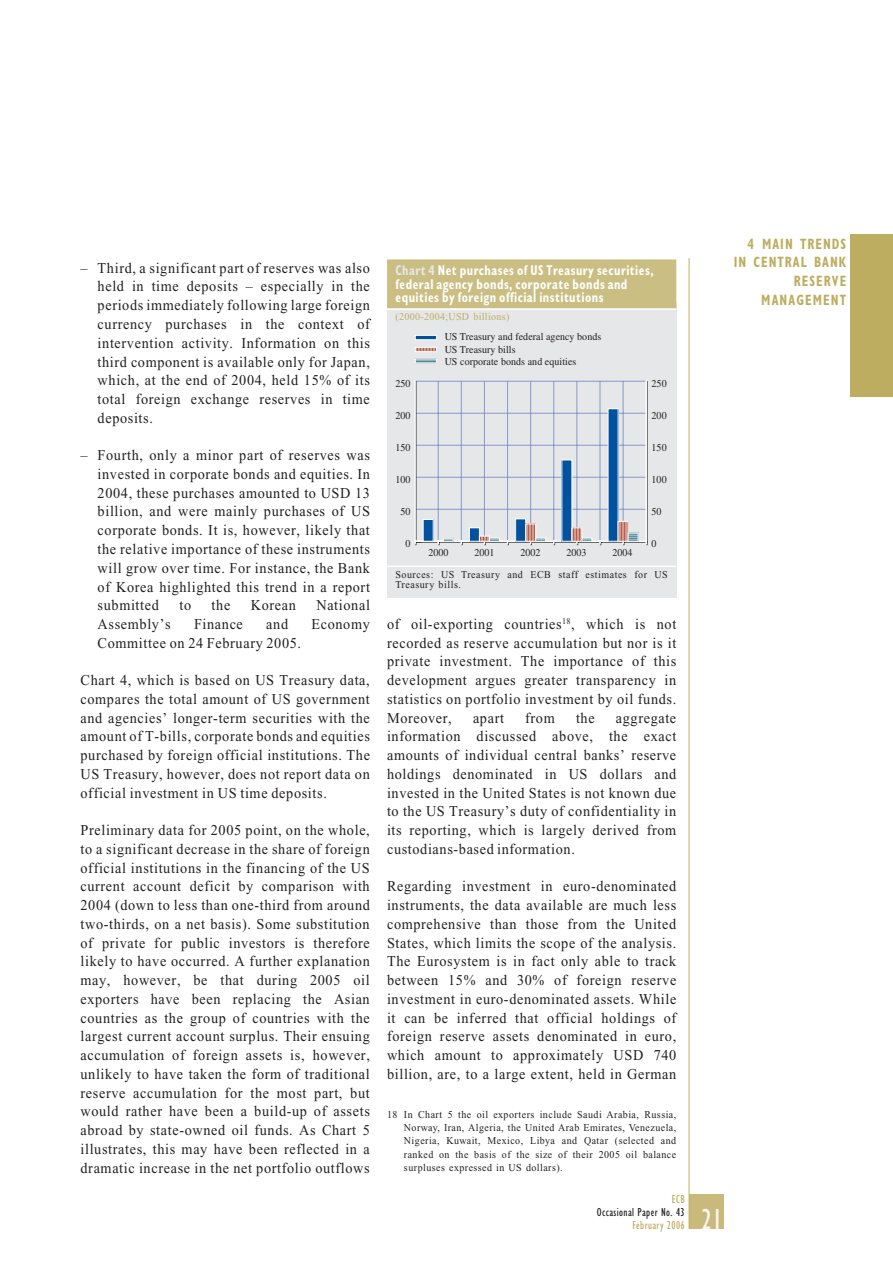
<style>
.page{position:relative;width:893px;height:1263px;background:#fff}
.page>*{position:absolute;margin:0;border:0;box-sizing:border-box;transform-origin:0 0}
.t1{font:condensed 30px "Gill Sans";color:#f9f7f1;scale:.95 1}
.t2{font:15px/18.8px "Times New Roman";letter-spacing:.045em;color:#231f20;text-align:justify;scale:.95 1}
.t3{font:700 condensed 15px/18.8px "Gill Sans";letter-spacing:.08em;color:#bdad61;text-align:right;scale:.85 1}
.t4{font:700 condensed 14.25px/13.5px "Gill Sans";letter-spacing:.04em;color:#fff;scale:.85 1}
.t5{font:condensed 12px "Gill Sans";letter-spacing:.035em;color:#231f20;scale:.95 1}
.t6{font:condensed 12px "Gill Sans";letter-spacing:.035em;color:#bdad61;scale:.95 1}
.t7{font:10.5px/13.5px "Times New Roman";letter-spacing:.05em;color:#231f20;scale:.95 1}
.t8{font:10.5px/12px "Times";letter-spacing:.005em;color:#231f20;scale:.95 1}
.t9{font:10.5px "Times New Roman";letter-spacing:.035em;color:#bdad61;scale:.95 1}
.s1{color:#e6e7e8}
</style>
<div class="page">
<div style="left:689px;top:1195px;width:34px;height:34px;background:#c9ba7c"></div>
<hr style="left:688px;top:258px;width:1px;height:971px;background:#bdad61">
<div style="left:850px;top:235px;width:42px;height:162px;background:#bdad61"></div>
<div style="left:387px;top:302px;width:289px;height:295px;background:#e6e7e8"></div>
<div style="left:387px;top:259px;width:289px;height:49px;background:#cbbe83"></div>
<hr style="left:387px;top:308px;width:289px;height:2px;background:#fff">
<hr style="left:387px;top:566px;width:289px;height:1px;background:#fff">
<hr style="left:461px;top:381px;width:1px;height:161px;background:#8898c9">
<hr style="left:507px;top:381px;width:1px;height:161px;background:#8898c9">
<hr style="left:553px;top:381px;width:1px;height:161px;background:#8898c9">
<hr style="left:599px;top:381px;width:1px;height:161px;background:#8898c9">
<hr style="left:438px;top:381px;width:1px;height:161px;background:#8898c9">
<hr style="left:484px;top:381px;width:1px;height:161px;background:#8898c9">
<hr style="left:530px;top:381px;width:1px;height:161px;background:#8898c9">
<hr style="left:576px;top:381px;width:1px;height:161px;background:#8898c9">
<hr style="left:623px;top:381px;width:1px;height:161px;background:#8898c9">
<hr style="left:415px;top:509px;width:231px;height:1px;background:#8898c9">
<hr style="left:415px;top:477px;width:231px;height:1px;background:#8898c9">
<hr style="left:415px;top:445px;width:231px;height:1px;background:#8898c9">
<hr style="left:415px;top:413px;width:231px;height:1px;background:#8898c9">
<hr style="left:415px;top:381px;width:231px;height:1px;background:#8898c9">
<hr style="left:415px;top:541px;width:231px;height:2px;background:#231f20">
<hr style="left:415px;top:541px;width:231px;height:1px;background:#fff">
<hr style="left:414px;top:381px;width:2px;height:160px;background:#fff">
<hr style="left:645px;top:381px;width:2px;height:160px;background:#fff">
<div style="left:423px;top:520px;width:10px;height:21px;background:#00529f"></div>
<div style="left:423px;top:519px;width:10px;height:23px;border:1px solid #fff"></div>
<div style="left:469px;top:528px;width:10px;height:13px;background:#00529f"></div>
<div style="left:469px;top:528px;width:10px;height:14px;border:1px solid #fff"></div>
<div style="left:515px;top:519px;width:10px;height:22px;background:#00529f"></div>
<div style="left:515px;top:519px;width:11px;height:22px;border:1px solid #fff"></div>
<div style="left:562px;top:460px;width:10px;height:81px;background:#00529f"></div>
<div style="left:608px;top:409px;width:10px;height:132px;background:#00529f"></div>
<div style="left:415px;top:335px;width:21px;height:5px;background:#00529f"></div>
<div style="left:415px;top:335px;width:22px;height:5px;border:1px solid #fff"></div>
<div style="left:479px;top:536px;width:10px;height:5px;background:#d19c8b"></div>
<div style="left:479px;top:536px;width:10px;height:5px;border:1px solid #fff"></div>
<svg style="left:527px;top:526px;width:7px;height:13px"></svg>
<div style="left:525px;top:524px;width:11px;height:17px;border:1px solid #fff"></div>
<svg style="left:573px;top:530px;width:7px;height:10px"></svg>
<div style="left:571px;top:528px;width:11px;height:14px;border:1px solid #fff"></div>
<svg style="left:620px;top:523px;width:6px;height:16px"></svg>
<svg style="left:417px;top:349px;width:18px;height:1px"></svg>
<div style="left:415px;top:347px;width:22px;height:5px;border:1px solid #fff"></div>
<div style="left:443px;top:538px;width:10px;height:4px;border:1px solid #fff"></div>
<svg style="left:483px;top:538px;width:16px;height:7px"></svg>
<svg style="left:530px;top:538px;width:16px;height:7px"></svg>
<svg style="left:576px;top:538px;width:16px;height:7px"></svg>
<svg style="left:630px;top:535px;width:6px;height:5px"></svg>
<div style="left:628px;top:533px;width:10px;height:9px;border:1px solid #fff"></div>
<svg style="left:433px;top:539px;width:20px;height:6px"></svg>
<p class="t2" style="left:98px;top:260px;width:288px;text-indent:-17px">– Third, a significant part of reserves was also held in time deposits – especially in the periods immediately following large foreign currency purchases in the context of intervention activity. Information on this third component is available only for Japan, which, at the end of 2004, held 15% of its total foreign exchange reserves in time deposits.</p>
<p class="t2" style="left:98px;top:447px;width:288px;text-indent:-17px">– Fourth, only a minor part of reserves was invested in corporate bonds and equities. In 2004, these purchases amounted to USD 13 billion, and were mainly purchases of US corporate bonds. It is, however, likely that the relative importance of these instruments will grow over time. For instance, the Bank of Korea highlighted this trend in a report submitted</p>
<p class="t2" style="left:179px;top:597px;width:14px">to</p>
<p class="t2" style="left:212px;top:597px;width:21px">the</p>
<p class="t2" style="left:251px;top:597px;width:49px">Korean</p>
<p class="t2" style="left:316px;top:597px;width:58px">National</p>
<p class="t2" style="left:98px;top:616px;width:78px">Assembly’s</p>
<p class="t2" style="left:194px;top:616px;width:53px">Finance</p>
<p class="t2" style="left:266px;top:616px;width:24px">and</p>
<p class="t2" style="left:311px;top:616px;width:63px">Economy</p>
<p class="t2" style="left:98px;top:635px;width:216px">Committee on 24 February 2005.</p>
<p class="t2" style="left:80px;top:672px;width:306px">Chart 4, which is based on US Treasury data, compares the total amount of US government and agencies’ longer-term securities with the amount of T-bills, corporate bonds and equities purchased by foreign official institutions. The US Treasury, however, does not report data on official investment in US time deposits.</p>
<p class="t2" style="left:80px;top:822px;width:306px">Preliminary data for 2005 point, on the whole, to a significant decrease in the share of foreign official institutions in the financing of the US current account deficit by comparison with 2004 (down to less than one-third from around two-thirds, on a net basis). Some substitution of private for public investors is therefore likely to have occurred. A further explanation may, however, be that during 2005 oil exporters have been replacing the Asian countries as the group of countries with the largest current account surplus. Their ensuing accumulation of foreign assets is, however, unlikely to have taken the form of traditional reserve accumulation for the most part, but would rather have been a build-up of assets abroad by state-owned oil funds. As Chart 5 illustrates, this may have been reflected in a dramatic increase in the net portfolio outflows</p>
<p class="t4" style="left:395px;top:265px;width:305px"><span class="s1">Chart 4</span> Net purchases of US Treasury securities, federal agency bonds, corporate bonds and equities by foreign official institutions</p>
<p class="t9" style="left:395px;top:313px;width:121px">(2000-2004;USD billions)</p>
<p class="t8" style="left:444px;top:332px;width:166px">US Treasury and federal agency bonds<br>US Treasury bills<br>US corporate bonds and equities</p>
<p class="t8" style="left:395px;top:378px;width:17px">250</p>
<p class="t8" style="left:651px;top:378px;width:17px">250</p>
<p class="t8" style="left:395px;top:410px;width:17px">200</p>
<p class="t8" style="left:651px;top:410px;width:17px">200</p>
<p class="t8" style="left:395px;top:442px;width:17px">150</p>
<p class="t8" style="left:651px;top:442px;width:17px">150</p>
<p class="t8" style="left:395px;top:474px;width:17px">100</p>
<p class="t8" style="left:651px;top:474px;width:17px">100</p>
<p class="t8" style="left:400px;top:506px;width:12px">50</p>
<p class="t8" style="left:651px;top:506px;width:12px">50</p>
<p class="t8" style="left:405px;top:538px;width:7px">0</p>
<p class="t8" style="left:428px;top:547px;width:23px">2000</p>
<p class="t8" style="left:474px;top:547px;width:23px">2001</p>
<p class="t8" style="left:520px;top:547px;width:23px">2002</p>
<p class="t8" style="left:566px;top:547px;width:23px">2003</p>
<p class="t8" style="left:612px;top:547px;width:23px">2004</p>
<p class="t8" style="left:651px;top:538px;width:7px">0</p>
<p class="t7" style="left:395px;top:570px;width:288px;line-height:10.5px">Sources: US Treasury and ECB staff estimates for US<br>Treasury bills.</p>
<p class="t2" style="left:387px;top:616px;width:306px">of oil-exporting countries<sup>18</sup>, which is not recorded as reserve accumulation but nor is it private investment. The importance of this development argues greater transparency in statistics on portfolio investment by oil funds.<br>Moreover,</p>
<p class="t2" style="left:473px;top:710px;width:34px">apart</p>
<p class="t2" style="left:525px;top:710px;width:33px">from</p>
<p class="t2" style="left:576px;top:710px;width:21px">the</p>
<p class="t2" style="left:387px;top:710px;width:306px;text-indent:229px">aggregate information discussed above, the exact amounts of individual central banks’ reserve holdings denominated in US dollars and invested in the United States is not known due to the US Treasury’s duty of confidentiality in its reporting, which is largely derived from custodians-based information.</p>
<p class="t2" style="left:387px;top:878px;width:306px">Regarding investment in euro-denominated instruments, the data available are much less comprehensive than those from the United States, which limits the scope of the analysis.<br>The Eurosystem is in fact only able to track between 15% and 30% of foreign reserve investment in euro-denominated assets. While it can be inferred that official holdings of foreign reserve assets denominated in euro, which amount to approximately USD 740 billion, are, to a large extent, held in German</p>
<p class="t7" style="left:404px;top:1108px;width:288px;text-align:justify;text-indent:-17px">18 In Chart 5 the oil exporters include Saudi Arabia, Russia, Norway, Iran, Algeria, the United Arab Emirates, Venezuela, Nigeria, Kuwait, Mexico, Libya and Qatar (selected and ranked on the basis of the size of their 2005 oil balance surpluses expressed in US dollars).</p>
<p class="t6" style="left:671px;top:1195px;width:15px">ECB</p>
<p class="t5" style="left:597px;top:1208px;width:94px">Occasional Paper No. 43</p>
<p class="t6" style="left:632px;top:1220px;width:56px">February 2006</p>
<p class="t3" style="left:733px;top:236px;width:134px">4 MAIN TRENDS<br>IN CENTRAL BANK<br>RESERVE<br>MANAGEMENT</p>
<h1 class="t1" style="left:701px;top:1208px;width:23px">21</h1>
</div>
